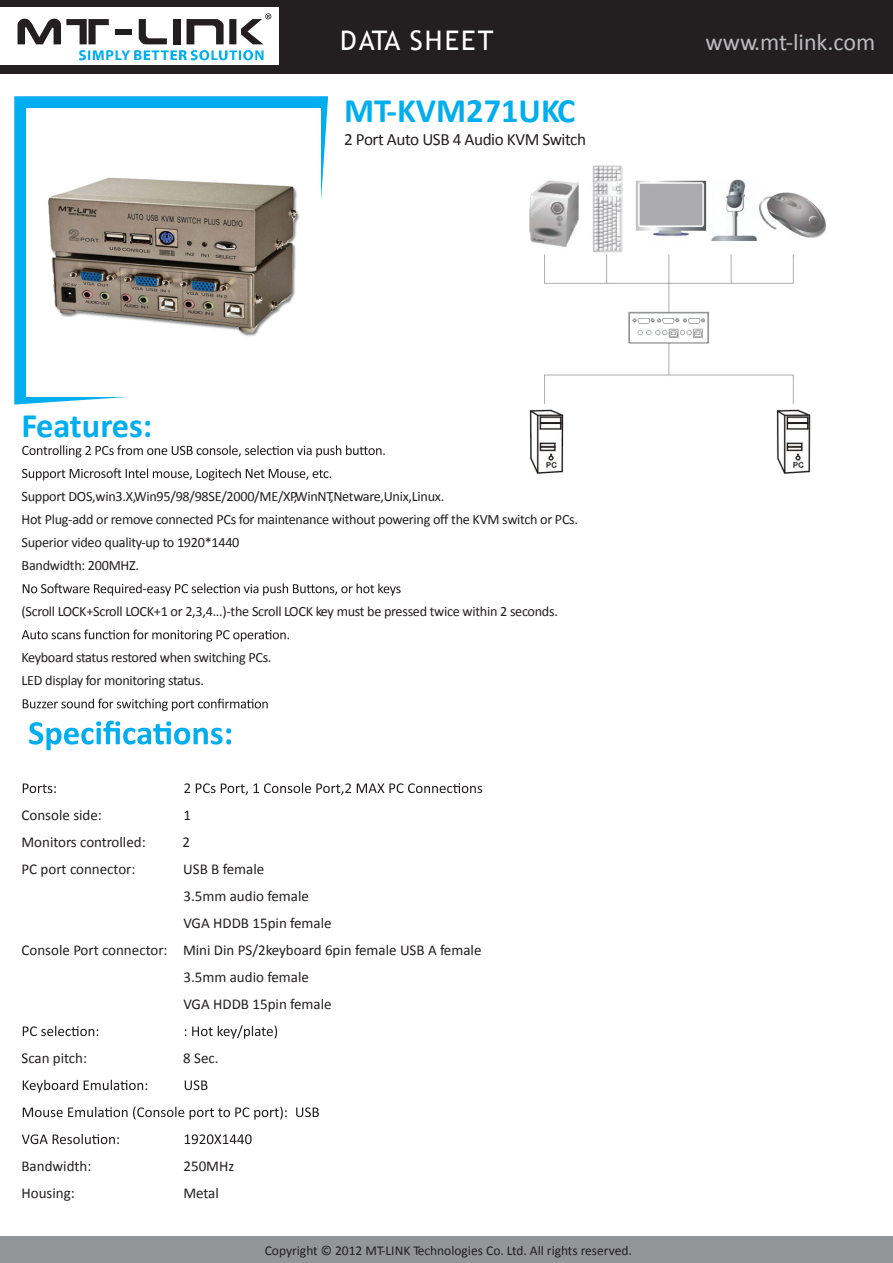
<style>
.page{position:relative;width:893px;height:1263px;background:#fff}
.page>*{position:absolute;margin:0;border:0;box-sizing:border-box;transform-origin:0 0}
.t1{font:700 34.35px "Calibri";color:#00aeef}
.t2{font:27px "Trebuchet MS";letter-spacing:.08em;color:#fff}
.t3{font:24px "Calibri";color:#bcbdc0}
.t4{font:17.25px "Calibri";letter-spacing:-.025em;color:#231f20}
.t5{font:15px "Calibri";color:#231f20}
.t6{font:14.25px/23.1px "Calibri";letter-spacing:-.02em;color:#231f20}
.t7{font:13.5px "Calibri";color:#231f20}
</style>
<div class="page">
<div style="left:0;top:0;width:893px;height:73px;background:#231f20"></div>
<div style="left:0;top:1236px;width:893px;height:27px;background:#939598"></div>
<div style="left:0;top:7px;width:279px;height:58px;background:#fff"></div>
<svg style="left:79px;top:50px;width:184px;height:10px"></svg>
<svg style="left:18px;top:19px;width:91px;height:25px"></svg>
<svg style="left:139px;top:19px;width:28px;height:25px"></svg>
<div style="left:173px;top:19px;width:7px;height:25px;background:#231f20"></div>
<div style="left:116px;top:29px;width:16px;height:6px;background:#231f20"></div>
<svg style="left:187px;top:13px;width:84px;height:31px"></svg>
<svg style="left:14px;top:96px;width:314px;height:309px;fill:#00aeef"></svg>
<div style="left:26px;top:108px;width:294px;height:289px;background:#fff"></div>
<svg style="left:23px;top:783px;width:459px;height:12px"></svg>
<svg style="left:23px;top:1025px;width:254px;height:14px"></svg>
<svg style="left:23px;top:1080px;width:185px;height:13px"></svg>
<svg style="left:23px;top:1106px;width:296px;height:14px"></svg>
<svg style="left:22px;top:1134px;width:230px;height:10px"></svg>
<svg style="left:29px;top:721px;width:202px;height:29px"></svg>
<svg style="left:22px;top:445px;width:363px;height:12px"></svg>
<svg style="left:22px;top:468px;width:309px;height:12px"></svg>
<svg style="left:23px;top:583px;width:378px;height:13px"></svg>
<svg style="left:22px;top:629px;width:267px;height:13px"></svg>
<svg style="left:23px;top:699px;width:245px;height:12px"></svg>
<img style="left:529px;top:165px;width:298px;height:309px">
<img style="left:48px;top:177px;width:252px;height:159px">
<h2 class="t2" style="left:340px;top:25px;width:155px">DATA SHEET</h2>
<h3 class="t3" style="left:705px;top:28px;width:171px">www.mt-link.com</h3>
<h1 class="t1" style="left:344px;top:90px;width:233px">MT-KVM271UKC</h1>
<h1 class="t1" style="left:21px;top:404px;width:132px">Features:</h1>
<p class="t4" style="left:344px;top:128px;width:243px">2 Port Auto USB 4 Audio KVM Switch</p>
<p class="t6" style="left:22px;top:484px;width:558px">Support DOS,win3.X,Win95/98/98SE/2000/ME/XP,WinNT,Netware,Unix,Linux.<br>Hot Plug-add or remove connected PCs for maintenance without powering off the KVM switch or PCs.<br>Superior video quality-up to 1920*1440<br>Bandwidth: 200MHZ.</p>
<p class="t6" style="left:22px;top:599px;width:538px">(Scroll LOCK+Scroll LOCK+1 or 2,3,4...)-the Scroll LOCK key must be pressed twice within 2 seconds.</p>
<p class="t6" style="left:22px;top:645px;width:252px">Keyboard status restored when switching PCs.<br>LED display for monitoring status.</p>
<p class="t5" style="left:22px;top:806px;width:82px">Console side:</p>
<p class="t5" style="left:184px;top:806px;width:9px">1</p>
<p class="t5" style="left:22px;top:833px;width:126px">Monitors controlled:</p>
<p class="t5" style="left:183px;top:833px;width:9px">2</p>
<p class="t5" style="left:21px;top:860px;width:116px">PC port connector:</p>
<p class="t5" style="left:183px;top:860px;width:82px">USB B female</p>
<p class="t5" style="left:183px;top:887px;width:127px">3.5mm audio female</p>
<p class="t5" style="left:183px;top:914px;width:150px">VGA HDDB 15pin female</p>
<p class="t5" style="left:21px;top:941px;width:462px">Console Port connector: Mini Din PS/2keyboard 6pin female USB A female</p>
<p class="t5" style="left:183px;top:968px;width:127px">3.5mm audio female</p>
<p class="t5" style="left:183px;top:995px;width:150px">VGA HDDB 15pin female</p>
<p class="t5" style="left:22px;top:1049px;width:67px">Scan pitch:</p>
<p class="t5" style="left:183px;top:1049px;width:37px">8 Sec.</p>
<p class="t5" style="left:22px;top:1157px;width:72px">Bandwidth:</p>
<p class="t5" style="left:183px;top:1157px;width:52px">250MHz</p>
<p class="t5" style="left:21px;top:1184px;width:55px">Housing:</p>
<p class="t5" style="left:183px;top:1184px;width:37px">Metal</p>
<p class="t7" style="left:265px;top:1242px;width:369px">Copyright © 2012 MT-LINK Technologies Co. Ltd. All rights reserved.</p>
</div>
